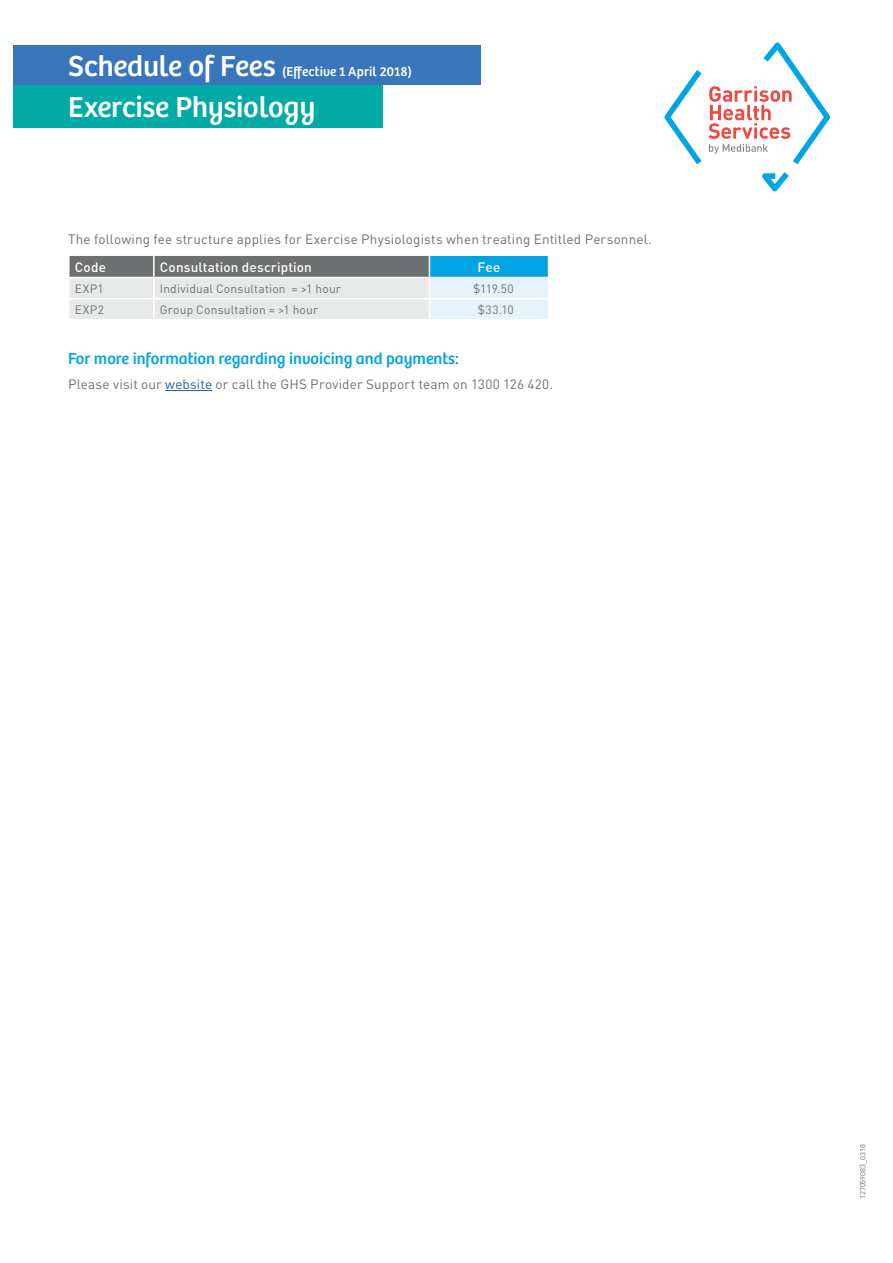
<style>
.page{position:relative;width:893px;height:1263px;background:#fff}
.page>*{position:absolute;margin:0;border:0;box-sizing:border-box;transform-origin:0 0}
.t1{font:30px "Bree Medibank";letter-spacing:-.005em;color:#fff}
.t2{font:16.5px "Bree Medibank";color:#00a4e4}
.t3{font:13.5px "DINOT";letter-spacing:.01em;color:#6d6f71}
.t4{font:500 13.5px "DINOT";letter-spacing:.01em;color:#fff}
.t5{font:13.5px "Bree Medibank";letter-spacing:.01em;color:#fff}
.t6{font:12px "DINOT";letter-spacing:.015em;color:#6d6f71}
.t7{font:7.5px "DINOT";color:#6d6f71}
.s1{color:#215e9f}
</style>
<div class="page">
<hr style="left:165px;top:390px;width:47px;height:1px;background:#215e9f">
<svg style="left:69px;top:255px;width:480px;height:64px;background:#b8c8cf"></svg>
<div style="left:13px;top:84px;width:370px;height:44px;background:#00aaa5"></div>
<div style="left:13px;top:46px;width:467px;height:39px;background:#3975ba"></div>
<svg style="left:762px;top:172px;width:27px;height:19px"></svg>
<svg style="left:664px;top:70px;width:38px;height:94px"></svg>
<svg style="left:708px;top:43px;width:122px;height:121px"></svg>
<h1 class="t1" style="left:68px;top:49px;width:209px">Schedule of Fees</h1>
<p class="t5" style="left:282px;top:64px;width:131px">(Effective 1 April 2018)</p>
<h1 class="t1" style="left:68px;top:89px;width:249px">Exercise Physiology</h1>
<p class="t3" style="left:68px;top:231px;width:585px">The following fee structure applies for Exercise Physiologists when treating Entitled Personnel.</p>
<p class="t4" style="left:75px;top:258px;width:33px">Code</p>
<p class="t4" style="left:160px;top:258px;width:153px">Consultation description</p>
<p class="t4" style="left:478px;top:258px;width:24px">Fee</p>
<p class="t6" style="left:75px;top:281px;width:30px">EXP1</p>
<p class="t6" style="left:160px;top:281px;width:183px">Individual Consultation = &gt;1 hour</p>
<p class="t6" style="left:473px;top:281px;width:42px">$119.50</p>
<p class="t6" style="left:75px;top:302px;width:31px">EXP2</p>
<p class="t6" style="left:160px;top:302px;width:160px">Group Consultation = &gt;1 hour</p>
<p class="t6" style="left:478px;top:302px;width:37px">$33.10</p>
<p class="t2" style="left:68px;top:348px;width:392px">For more information regarding invoicing and payments:</p>
<p class="t3" style="left:68px;top:375px;width:487px">Please visit our <span class="s1">website</span> or call the GHS Provider Support team on 1300 126 420.</p>
<p class="t7" style="left:858px;top:1199px;width:56px;rotate:-90deg">127059083_0318</p>
</div>
